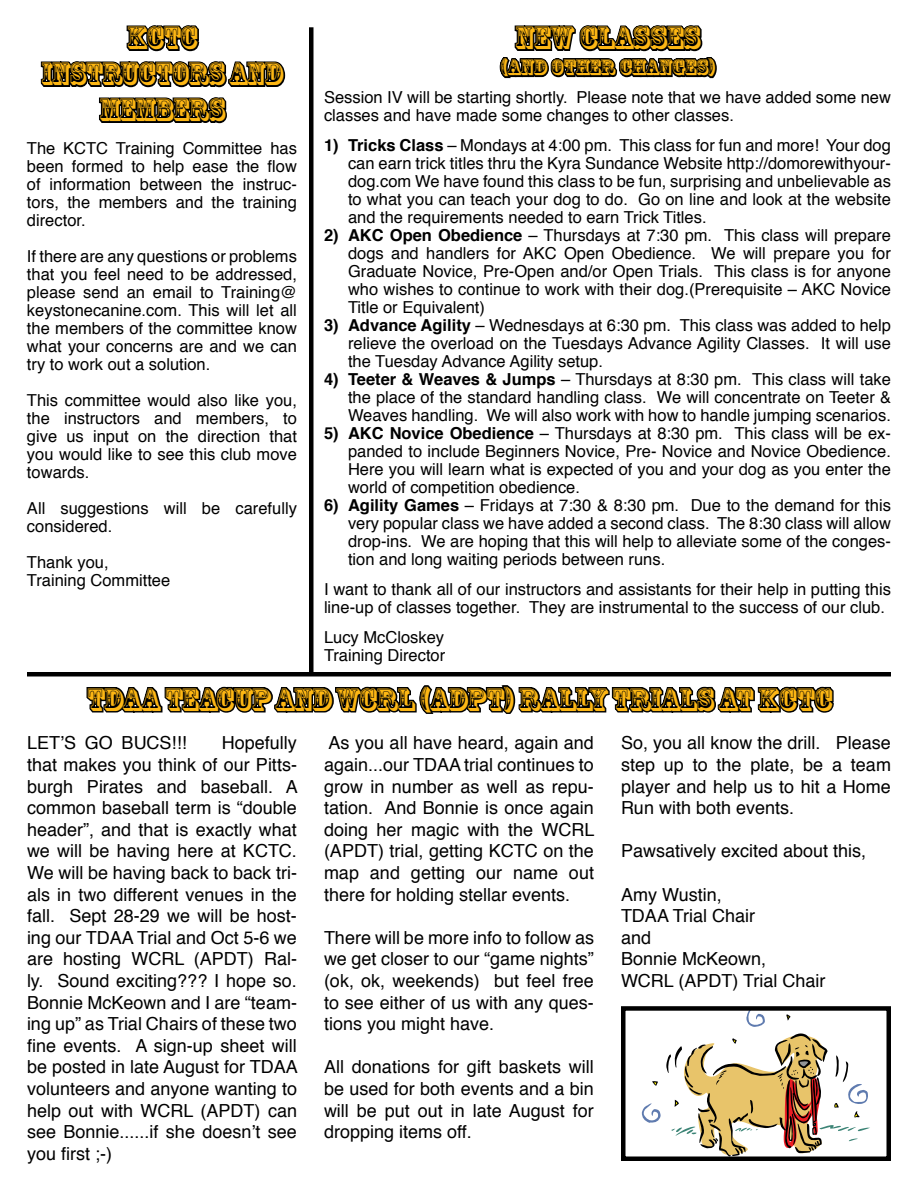
<style>
.page{position:relative;width:918px;height:1188px;background:#fff}
.page>*{position:absolute;margin:0;border:0;box-sizing:border-box;transform-origin:0 0}
.t1{font:30px "Rosewood Std";color:#fdb714;scale:1.05 1}
.t2{font:30px/36px "Rosewood Std";color:#fdb714;text-align:center}
.t3{font:21px "Rosewood Std";color:#fdb714;scale:1.05 1}
.t4{font:18px/21.6px "Helvetica";color:#000;text-align:justify}
.t5{font:16.5px/18px "Helvetica";color:#000;text-align:justify}
.s1{font-weight:700}
</style>
<div class="page">
<svg style="left:499px;top:25px;width:218px;height:54px"></svg>
<div style="left:309px;top:27px;width:5px;height:648px;background:#000"></div>
<svg style="left:40px;top:25px;width:246px;height:99px"></svg>
<hr style="left:27px;top:672px;width:864px;height:4px;background:#000">
<svg style="left:85px;top:653px;width:750px;height:61px"></svg>
<svg style="left:642px;top:1011px;width:228px;height:145px"></svg>
<div style="left:621px;top:1006px;width:270px;height:155px;border:4px solid #000"></div>
<h1 class="t2" style="left:41px;top:20px;width:243px">KCTC<br>INSTRUCTORS AND<br>MEMBERS</h1>
<p class="t5" style="left:27px;top:140px;width:271px">The KCTC Training Committee has been formed to help ease the flow of information between the instruc&shy;tors, the members and the training director.</p>
<p class="t5" style="left:27px;top:248px;width:271px">If there are any questions or problems that you feel need to be addressed, please send an email to Training@ keystonecanine.com. This will let all the members of the committee know what your concerns are and we can try to work out a solution.</p>
<p class="t5" style="left:27px;top:392px;width:272px">This committee would also like you, the instructors and members, to give us input on the direction that you would like to see this club move towards.</p>
<p class="t5" style="left:27px;top:500px;width:271px">All suggestions will be carefully considered.</p>
<p class="t5" style="left:27px;top:554px;width:145px">Thank you,<br>Training Committee</p>
<h1 class="t1" style="left:515px;top:20px;width:178px">NEW CLASSES</h1>
<p class="t3" style="left:500px;top:55px;width:206px">(AND OTHER CHANGES)</p>
<p class="t5" style="left:324px;top:89px;width:568px">Session IV will be starting shortly. Please note that we have added some new classes and have made some changes to other classes.</p>
<p class="t5" style="left:348px;top:137px;width:544px;text-indent:-24px"><span class="s1">1) Tricks Class</span> – Mondays at 4:00 pm. This class for fun and more! Your dog can earn trick titles thru the Kyra Sundance Website http://domorewithyour&shy;dog.com We have found this class to be fun, surprising and unbelievable as to what you can teach your dog to do. Go on line and look at the website and the requirements needed to earn Trick Titles.</p>
<p class="t5" style="left:348px;top:227px;width:544px;text-indent:-24px"><span class="s1">2) AKC Open Obedience</span> – Thursdays at 7:30 pm. This class will prepare dogs and handlers for AKC Open Obedience. We will prepare you for Graduate Novice, Pre-Open and/or Open Trials. This class is for anyone who wishes to continue to work with their dog.(Prerequisite – AKC Novice Title or Equivalent)</p>
<p class="t5" style="left:348px;top:317px;width:544px;text-indent:-24px"><span class="s1">3) Advance Agility</span> – Wednesdays at 6:30 pm. This class was added to help relieve the overload on the Tuesdays Advance Agility Classes. It will use the Tuesday Advance Agility setup.</p>
<p class="t5" style="left:348px;top:371px;width:545px;text-indent:-24px"><span class="s1">4) Teeter &amp; Weaves &amp; Jumps</span> – Thursdays at 8:30 pm. This class will take the place of the standard handling class. We will concentrate on Teeter &amp; Weaves handling. We will also work with how to handle jumping scenarios.</p>
<p class="t5" style="left:348px;top:425px;width:544px;text-indent:-24px"><span class="s1">5) AKC Novice Obedience</span> – Thursdays at 8:30 pm. This class will be ex&shy;panded to include Beginners Novice, Pre- Novice and Novice Obedience.<br>Here you will learn what is expected of you and your dog as you enter the world of competition obedience.</p>
<p class="t5" style="left:348px;top:497px;width:544px;text-indent:-24px"><span class="s1">6) Agility Games</span> – Fridays at 7:30 &amp; 8:30 pm. Due to the demand for this very popular class we have added a second class. The 8:30 class will allow drop-ins. We are hoping that this will help to alleviate some of the conges&shy;tion and long waiting periods between runs.</p>
<p class="t5" style="left:324px;top:581px;width:568px">I want to thank all of our instructors and assistants for their help in putting this line-up of classes together. They are instrumental to the success of our club.</p>
<p class="t5" style="left:324px;top:629px;width:123px">Lucy McCloskey<br>Training Director</p>
<h1 class="t1" style="left:86px;top:682px;width:711px">TDAA TEACUP AND WCRL (ADPT) RALLY TRIALS AT KCTC</h1>
<p class="t4" style="left:27px;top:733px;width:161px">LET’S GO BUCS!!!</p>
<p class="t4" style="left:27px;top:733px;width:272px;text-indent:195px">Hopefully that makes you think of our Pitts&shy;burgh Pirates and baseball. A common baseball term is “double header”, and that is exactly what we will be having here at KCTC.<br>We will be having back to back tri&shy;als in two different venues in the fall. Sept 28-29 we will be host&shy;ing our TDAA Trial and Oct 5-6 we are hosting WCRL (APDT) Ral&shy;ly. Sound exciting??? I hope so.<br>Bonnie McKeown and I are “team&shy;ing up” as Trial Chairs of these two fine events. A sign-up sheet will be posted in late August for TDAA volunteers and anyone wanting to help out with WCRL (APDT) can see Bonnie......if she doesn’t see you first ;-)</p>
<p class="t4" style="left:324px;top:733px;width:272px">As you all have heard, again and again...our TDAA trial continues to grow in number as well as repu&shy;tation. And Bonnie is once again doing her magic with the WCRL (APDT) trial, getting KCTC on the map and getting our name out there for holding stellar events.</p>
<p class="t4" style="left:324px;top:927px;width:272px">There will be more info to follow as we get closer to our “game nights” (ok, ok, weekends) but feel free to see either of us with any ques&shy;tions you might have.</p>
<p class="t4" style="left:324px;top:1057px;width:271px">All donations for gift baskets will be used for both events and a bin will be put out in late August for dropping items off.</p>
<p class="t4" style="left:621px;top:733px;width:271px">So, you all know the drill. Please step up to the plate, be a team player and help us to hit a Home Run with both events.</p>
<p class="t4" style="left:621px;top:841px;width:247px">Pawsatively excited about this,</p>
<p class="t4" style="left:621px;top:884px;width:206px;text-align:left">Amy Wustin,<br>TDAA Trial Chair<br>and<br>Bonnie McKeown,<br>WCRL (APDT) Trial Chair</p>
</div>
